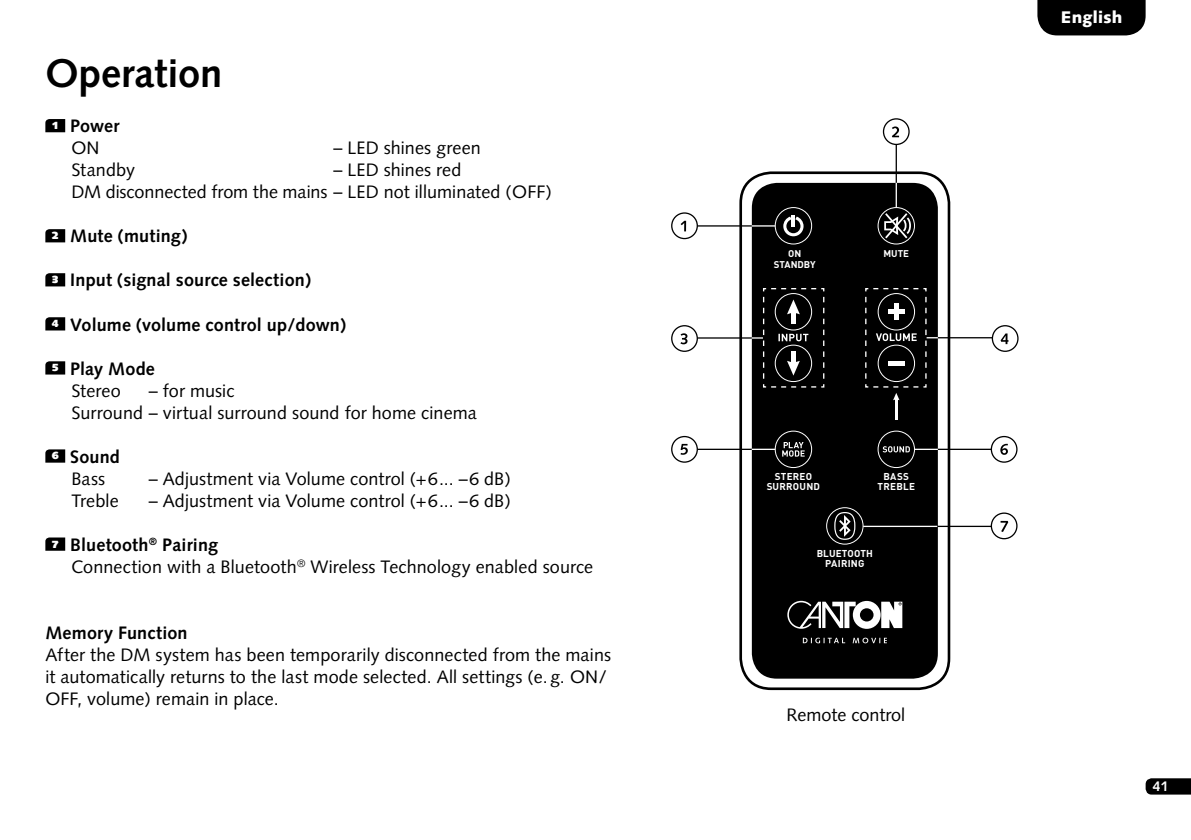
<style>
.page{position:relative;width:1191px;height:840px;background:#fff}
.page>*{position:absolute;margin:0;border:0;box-sizing:border-box;transform-origin:0 0}
.t1{font:700 40px "Syntax";color:#000}
.t2{font:18px/22px "Syntax";letter-spacing:.005em;color:#000}
.t3{font:700 18px/22px "Syntax";letter-spacing:.01em;color:#000;text-align:center}
.t4{font:900 16.8px "Syntax";letter-spacing:.025em;color:#fff}
.t5{font:700 14px "Syntax";color:#fff}
.t6{font:700 9.8px/9.8px "DIN";letter-spacing:.025em;color:#fff;text-align:center}
.t7{font:700 9.6px/10.8px "DIN";color:#fff;text-align:center}
.s1{font-weight:400}
.s2{font-weight:700}
</style>
<div class="page">
<svg style="left:1145px;top:778px;width:46px;height:16px"></svg>
<svg style="left:45px;top:119px;width:20px;height:13px"></svg>
<svg style="left:45px;top:229px;width:20px;height:13px"></svg>
<svg style="left:45px;top:273px;width:20px;height:13px"></svg>
<svg style="left:45px;top:317px;width:20px;height:13px"></svg>
<svg style="left:45px;top:361px;width:20px;height:13px"></svg>
<svg style="left:45px;top:449px;width:20px;height:13px"></svg>
<svg style="left:45px;top:537px;width:20px;height:13px"></svg>
<div style="left:739px;top:171px;width:211px;height:518px;border:3px solid #000;border-radius:30px"></div>
<div style="left:753px;top:184px;width:183px;height:492px;background:#000;border-radius:23px"></div>
<div style="left:752px;top:183px;width:186px;height:495px;border:4px solid #000;border-radius:23px"></div>
<svg style="left:787px;top:600px;width:115px;height:28px"></svg>
<svg style="left:803px;top:637px;width:84px;height:6px"></svg>
<div style="left:775px;top:207px;width:37px;height:37px;border:1px solid #fff;border-radius:50%"></div>
<svg style="left:783px;top:215px;width:20px;height:21px"></svg>
<div style="left:877px;top:207px;width:37px;height:37px;border:1px solid #fff;border-radius:50%"></div>
<svg style="left:883px;top:211px;width:29px;height:29px"></svg>
<hr style="left:895px;top:398px;width:2px;height:21px;background:#fff">
<div style="left:775px;top:430px;width:37px;height:37px;border:1px solid #fff;border-radius:50%"></div>
<svg style="left:782px;top:442px;width:22px;height:14px"></svg>
<div style="left:877px;top:430px;width:37px;height:37px;border:1px solid #fff;border-radius:50%"></div>
<div style="left:826px;top:507px;width:37px;height:37px;border:1px solid #fff;border-radius:50%"></div>
<svg style="left:835px;top:512px;width:20px;height:27px"></svg>
<div style="left:834px;top:511px;width:21px;height:28px;border:1px solid #fff;border-radius:50%"></div>
<svg style="left:839px;top:514px;width:11px;height:22px"></svg>
<div style="left:671px;top:212px;width:27px;height:27px;border:1px solid #000;border-radius:50%"></div>
<svg style="left:680px;top:221px;width:6px;height:10px"></svg>
<hr style="left:697px;top:225px;width:55px;height:1px;background:#000">
<svg style="left:752px;top:225px;width:23px;height:1px"></svg>
<div style="left:883px;top:118px;width:26px;height:27px;border:1px solid #000;border-radius:50%"></div>
<svg style="left:892px;top:126px;width:7px;height:11px"></svg>
<hr style="left:895px;top:144px;width:2px;height:39px;background:#000">
<hr style="left:895px;top:183px;width:2px;height:24px;background:#fff">
<hr style="left:697px;top:337px;width:55px;height:1px;background:#000">
<svg style="left:672px;top:325px;width:25px;height:26px"></svg>
<div style="left:671px;top:325px;width:27px;height:27px;border:1px solid #000;border-radius:50%"></div>
<svg style="left:680px;top:333px;width:7px;height:11px"></svg>
<hr style="left:938px;top:337px;width:54px;height:1px;background:#000">
<svg style="left:992px;top:325px;width:26px;height:26px"></svg>
<div style="left:991px;top:325px;width:27px;height:27px;border:1px solid #000;border-radius:50%"></div>
<svg style="left:1000px;top:333px;width:8px;height:11px"></svg>
<svg style="left:752px;top:287px;width:73px;height:101px"></svg>
<svg style="left:865px;top:287px;width:73px;height:113px"></svg>
<hr style="left:938px;top:448px;width:53px;height:1px;background:#000">
<svg style="left:882px;top:446px;width:56px;height:6px"></svg>
<hr style="left:697px;top:448px;width:55px;height:1px;background:#000">
<svg style="left:752px;top:448px;width:23px;height:1px"></svg>
<svg style="left:672px;top:436px;width:25px;height:26px"></svg>
<div style="left:671px;top:435px;width:27px;height:27px;border:1px solid #000;border-radius:50%"></div>
<svg style="left:680px;top:443px;width:8px;height:11px"></svg>
<svg style="left:991px;top:436px;width:26px;height:26px"></svg>
<div style="left:990px;top:435px;width:27px;height:27px;border:1px solid #000;border-radius:50%"></div>
<svg style="left:1000px;top:443px;width:8px;height:11px"></svg>
<hr style="left:936px;top:525px;width:55px;height:1px;background:#000">
<hr style="left:863px;top:525px;width:74px;height:1px;background:#fff">
<div style="left:990px;top:512px;width:27px;height:27px;border:1px solid #000;border-radius:50%"></div>
<svg style="left:1000px;top:520px;width:8px;height:11px"></svg>
<div style="left:1037px;top:0;width:108px;height:35px;background:#000"></div>
<h1 class="t1" style="left:45px;top:50px;width:178px">Operation</h1>
<p class="t3" style="left:52px;top:115px;width:69px"><sup>1</sup> Power<br><span class="s1">ON</span></p>
<p class="t2" style="left:333px;top:137px;width:149px">– LED shines green</p>
<p class="t2" style="left:71px;top:159px;width:482px;text-indent:262px">– LED shines red<br>DM disconnected from the mains – LE D not illuminated (OFF)</p>
<p class="t3" style="left:52px;top:225px;width:137px"><sup>2</sup> Mute (muting)</p>
<p class="t3" style="left:52px;top:269px;width:261px"><sup>3</sup> Input (signal source selection)</p>
<p class="t3" style="left:52px;top:313px;width:296px"><sup>4</sup> Volume (volume control up/down)</p>
<p class="t3" style="left:71px;top:357px;width:85px;text-align:left;text-indent:-20px"><sup>5</sup> Play Mode<br><span class="s1">Stereo</span></p>
<p class="t2" style="left:71px;top:159px;width:65px">Standby</p>
<p class="t2" style="left:71px;top:379px;width:407px;text-indent:77px">– for music<br>Surround – virtual surround sound for home cinema</p>
<p class="t3" style="left:52px;top:445px;width:70px"><sup>6</sup> Sound<br><span class="s1">Bass</span></p>
<p class="t2" style="left:149px;top:467px;width:363px">– Adjustment via Volume control (+6... –6 dB)</p>
<p class="t2" style="left:45px;top:489px;width:75px">Treble</p>
<p class="t2" style="left:149px;top:489px;width:363px">– Adjustment via Volume control (+6... –6 dB)</p>
<p class="t2" style="left:71px;top:533px;width:523px;text-indent:-20px"><sup>7</sup> <span class="s2">Bluetooth</span><sup>®</sup> <span class="s2">Pairing<br></span>Connection with a Bluetooth<sup>®</sup> Wireless Technology enabled source</p>
<p class="t3" style="left:45px;top:621px;width:144px">Memory Function</p>
<p class="t2" style="left:45px;top:643px;width:567px">After the DM system has been temporarily disconnected from the mains it automatically returns to the last mode selected. All settings (e.g. ON/<br>OFF, volume) remain in place.</p>
<p class="t7" style="left:774px;top:248px;width:43px">ON<br>STANDBY</p>
<p class="t7" style="left:883px;top:248px;width:27px">MUTE</p>
<p class="t6" style="left:766px;top:470px;width:55px">STEREO<br>SURROUND</p>
<p class="t6" style="left:877px;top:470px;width:39px">BASS<br>TREBLE</p>
<p class="t6" style="left:817px;top:547px;width:57px">BLUETOOTH<br>PAIRING</p>
<p class="t2" style="left:786px;top:703px;width:120px">Remote control</p>
<p class="t4" style="left:1060px;top:7px;width:63px">English</p>
<p class="t5" style="left:1153px;top:778px;width:17px">41</p>
</div>
